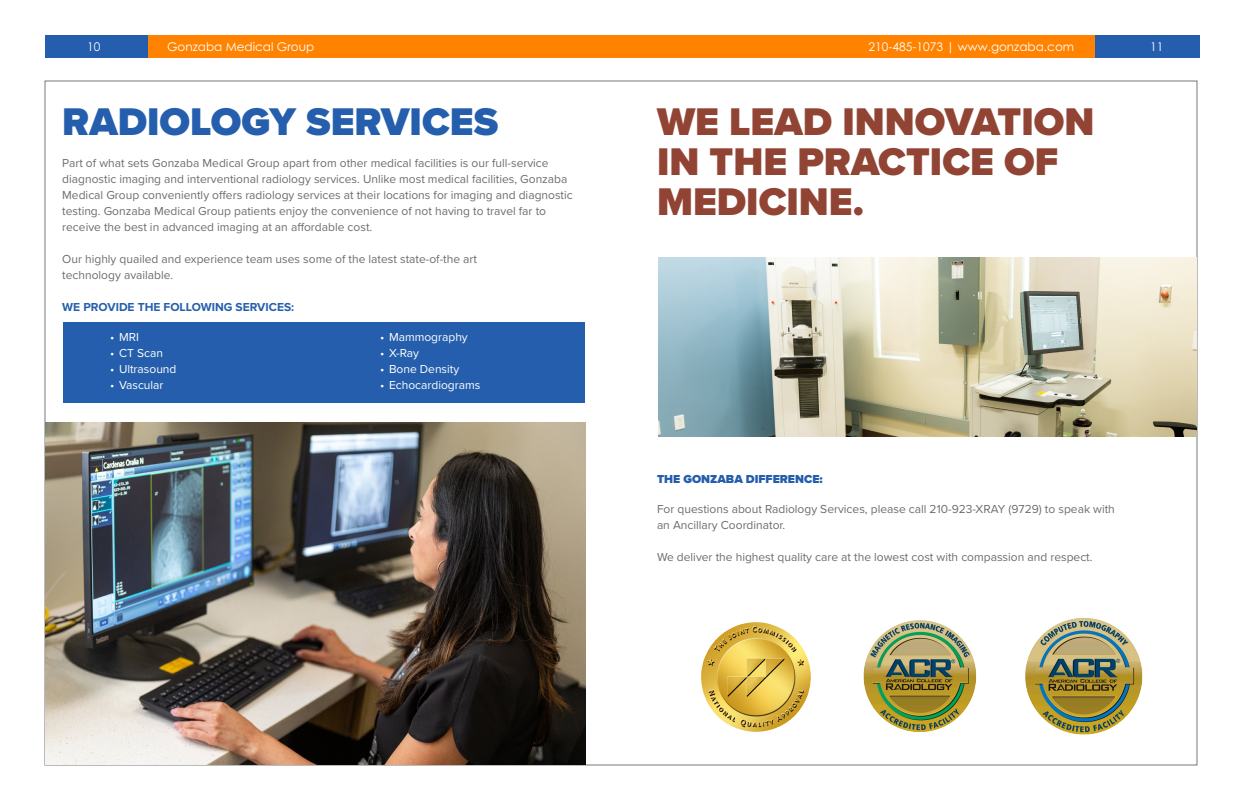
<style>
.page{position:relative;width:1242px;height:810px;background:#fff}
.page>*{position:absolute;margin:0;border:0;box-sizing:border-box;transform-origin:0 0}
.mont{font:900 40px/40px "Proxima Nova";color:#914433}
.PROX_TITLES{font:900 40px "Proxima Nova";color:#245eac}
.PROX_CONTENT{font:12px/16px "Proxima Nova";color:#6c6d70}
.t1{font:12px "Proxima Nova";color:#fff}
.t2{font:12px "Century Gothic Pro";color:#fff}
.PROX_CONTENT-2{font:700 12px "Proxima Nova";color:#245eac}
.PROX_-_Managed_Care_titles{font:900 12px "Proxima Nova";color:#245eac}
</style>
<div class="page">
<img style="left:1025px;top:617px;width:118px;height:118px">
<img style="left:863px;top:620px;width:114px;height:112px">
<img style="left:701px;top:622px;width:110px;height:110px">
<div style="left:63px;top:322px;width:522px;height:81px;background:#245eac"></div>
<img style="left:45px;top:422px;width:540px;height:343px">
<img style="left:658px;top:257px;width:539px;height:180px">
<div style="left:45px;top:35px;width:103px;height:23px;background:#245eac"></div>
<div style="left:1095px;top:35px;width:105px;height:23px;background:#245eac"></div>
<div style="left:149px;top:35px;width:472px;height:23px;background:#ff8300"></div>
<div style="left:621px;top:35px;width:474px;height:23px;background:#ff8300"></div>
<p class="t2" style="left:87px;top:39px;width:15px">10</p>
<p class="t2" style="left:167px;top:39px;width:149px">Gonzaba Medical Group</p>
<p class="t2" style="left:869px;top:39px;width:207px">210-485-1073 | www.gonzaba.com</p>
<p class="t2" style="left:1150px;top:39px;width:15px">11</p>
<p class="PROX_TITLES" style="left:62px;top:91px;width:437px">RADIOLOGY SERVICES</p>
<p class="mont" style="left:657px;top:101px;width:439px">WE LEAD INNOVATION<br>IN THE PRACTICE OF<br>MEDICINE.</p>
<p class="PROX_CONTENT" style="left:62px;top:155px;width:512px">Part of what sets Gonzaba Medical Group apart from other medical facilities is our full-service diagnostic imaging and interventional radiology services. Unlike most medical facilities, Gonzaba Medical Group conveniently offers radiology services at their locations for imaging and diagnostic testing. Gonzaba Medical Group patients enjoy the convenience of not having to travel far to receive the best in advanced imaging at an affordable cost.</p>
<p class="PROX_CONTENT" style="left:62px;top:251px;width:416px">Our highly quailed and experience team uses some of the latest state-of-the art technology available.</p>
<p class="PROX_CONTENT-2" style="left:62px;top:298px;width:233px">WE PROVIDE THE FOLLOWING SERVICES:</p>
<p class="t1" style="left:110px;top:328px;width:30px">• MRI</p>
<p class="t1" style="left:110px;top:344px;width:54px">• CT Scan</p>
<p class="t1" style="left:110px;top:360px;width:68px">• Ultrasound</p>
<p class="t1" style="left:110px;top:376px;width:55px">• Vascular</p>
<p class="t1" style="left:380px;top:328px;width:89px">• Mammography</p>
<p class="t1" style="left:380px;top:344px;width:41px">• X-Ray</p>
<p class="t1" style="left:380px;top:360px;width:81px">• Bone Density</p>
<p class="t1" style="left:380px;top:376px;width:102px">• Echocardiograms</p>
<p class="PROX_-_Managed_Care_titles" style="left:657px;top:470px;width:167px">THE GONZABA DIFFERENCE:</p>
<p class="PROX_CONTENT" style="left:657px;top:500px;width:459px">For questions about Radiology Services, please call 210-923-XRAY (9729) to speak with an Ancillary Coordinator.</p>
<p class="PROX_CONTENT" style="left:657px;top:548px;width:437px">We deliver the highest quality care at the lowest cost with compassion and respect.</p>
</div>
